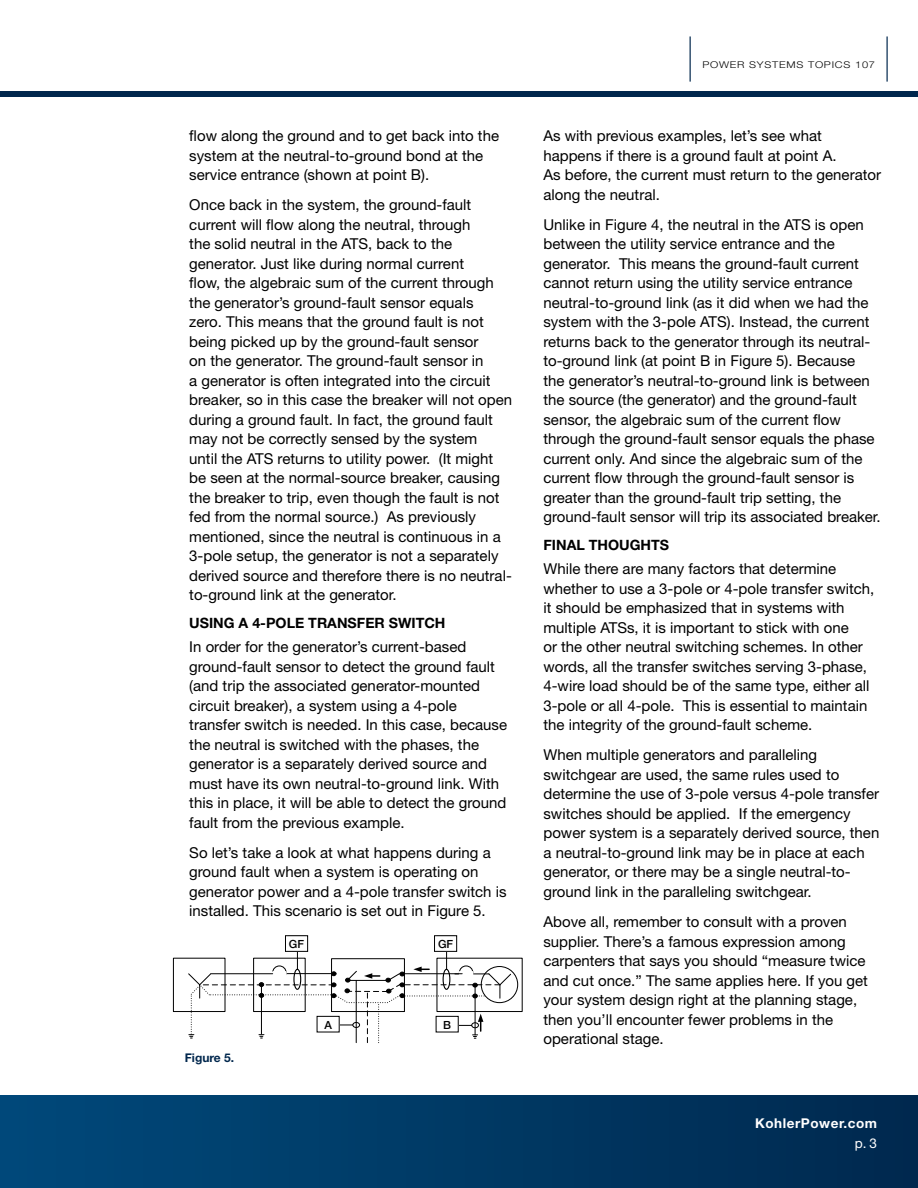
<style>
.page{position:relative;width:918px;height:1188px;background:#fff}
.page>*{position:absolute;margin:0;border:0;box-sizing:border-box;transform-origin:0 0}
.t1{font:15px/19.5px "Helvetica Neue";color:#000}
.t2{font:700 14.25px "Helvetica Neue";color:#000}
.t3{font:700 13.5px "Helvetica Neue";letter-spacing:.04em;color:#fff}
.t4{font:13.5px "Helvetica Neue";color:#fff}
.t5{font:700 12px "Helvetica Neue";color:#00274d}
.t6{font:500 11.25px "Helvetica Neue";color:#000}
.t7{font:300 9.3px "Helvetica Neue";letter-spacing:.07em;color:#000;scale:1.18 1}
</style>
<div class="page">
<div style="left:0;top:1096px;width:918px;height:92px;background:linear-gradient(to right,#00497b,#00294f)"></div>
<div style="left:0;top:91px;width:918px;height:6px;background:#00274d"></div>
<hr style="left:690px;top:36px;width:1px;height:46px;background:#00274d">
<hr style="left:887px;top:36px;width:1px;height:46px;background:#00274d">
<div style="left:173px;top:958px;width:52px;height:54px;border:1px solid #000"></div>
<svg style="left:481px;top:967px;width:37px;height:36px"></svg>
<div style="left:481px;top:966px;width:37px;height:37px;border:1px solid #000;border-radius:50%"></div>
<svg style="left:188px;top:949px;width:324px;height:94px"></svg>
<hr style="left:475px;top:987px;width:1px;height:48px;background:#000">
<div style="left:317px;top:1016px;width:22px;height:16px;background:#fff"></div>
<div style="left:317px;top:1016px;width:23px;height:16px;border:1px solid #000"></div>
<div style="left:436px;top:1016px;width:22px;height:16px;background:#fff"></div>
<div style="left:436px;top:1016px;width:23px;height:16px;border:1px solid #000"></div>
<div style="left:285px;top:936px;width:23px;height:15px;background:#fff"></div>
<div style="left:285px;top:935px;width:23px;height:17px;border:1px solid #000"></div>
<div style="left:435px;top:936px;width:22px;height:15px;background:#fff"></div>
<div style="left:434px;top:935px;width:23px;height:17px;border:1px solid #000"></div>
<p class="t1" style="left:189px;top:127px;width:311px">flow along the ground and to get back into the system at the neutral-to-ground bond at the service entrance (shown at point B).</p>
<p class="t1" style="left:189px;top:197px;width:324px">Once back in the system, the ground-fault current will flow along the neutral, through<br>the solid neutral in the ATS, back to the generator. Just like during normal current<br>flow, the algebraic sum of the current through the generator’s ground-fault sensor equals<br>zero. This means that the ground fault is not being picked up by the ground-fault sensor<br>on the generator. The ground-fault sensor in<br>a generator is often integrated into the circuit breaker, so in this case the breaker will not open during a ground fault. In fact, the ground fault may not be correctly sensed by the system<br>until the ATS returns to utility power. (It might be seen at the normal-source breaker, causing the breaker to trip, even though the fault is not fed from the normal source.) As previously mentioned, since the neutral is continuous in a 3-pole setup, the generator is not a separately derived source and therefore there is no neutral&shy;to-ground link at the generator.</p>
<p class="t2" style="left:189px;top:618px;width:258px">USING A 4-POLE TRANSFER SWITCH</p>
<p class="t1" style="left:189px;top:638px;width:319px">In order for the generator’s current-based ground-fault sensor to detect the ground fault (and trip the associated generator-mounted circuit breaker), a system using a 4-pole transfer switch is needed. In this case, because the neutral is switched with the phases, the generator is a separately derived source and must have its own neutral-to-ground link. With this in place, it will be able to detect the ground fault from the previous example.</p>
<p class="t1" style="left:189px;top:844px;width:319px">So let’s take a look at what happens during a ground fault when a system is operating on generator power and a 4-pole transfer switch is installed. This scenario is set out in Figure 5.</p>
<p class="t6" style="left:289px;top:940px;width:17px">GF</p>
<p class="t6" style="left:438px;top:940px;width:17px">GF</p>
<p class="t5" style="left:185px;top:1054px;width:51px">Figure 5.</p>
<p class="t6" style="left:324px;top:1021px;width:9px">A</p>
<p class="t6" style="left:443px;top:1021px;width:9px">B</p>
<p class="t7" style="left:702px;top:62px;width:148px">POWER SYSTEMS TOPICS 107</p>
<p class="t1" style="left:543px;top:127px;width:339px">As with previous examples, let’s see what happens if there is a ground fault at point A.<br>As before, the current must return to the generator along the neutral.</p>
<p class="t1" style="left:543px;top:216px;width:339px">Unlike in Figure 4, the neutral in the ATS is open between the utility service entrance and the generator. This means the ground-fault current cannot return using the utility service entrance neutral-to-ground link (as it did when we had the system with the 3-pole ATS). Instead, the current returns back to the generator through its neutral&shy;to-ground link (at point B in Figure 5). Because<br>the generator’s neutral-to-ground link is between the source (the generator) and the ground-fault sensor, the algebraic sum of the current flow through the ground-fault sensor equals the phase current only. And since the algebraic sum of the current flow through the ground-fault sensor is greater than the ground-fault trip setting, the ground-fault sensor will trip its associated breaker.</p>
<p class="t2" style="left:543px;top:540px;width:127px">FINAL THOUGHTS</p>
<p class="t1" style="left:543px;top:560px;width:332px">While there are many factors that determine whether to use a 3-pole or 4-pole transfer switch, it should be emphasized that in systems with multiple ATSs, it is important to stick with one<br>or the other neutral switching schemes. In other words, all the transfer switches serving 3-phase, 4-wire load should be of the same type, either all 3-pole or all 4-pole. This is essential to maintain the integrity of the ground-fault scheme.</p>
<p class="t1" style="left:543px;top:747px;width:337px">When multiple generators and paralleling switchgear are used, the same rules used to determine the use of 3-pole versus 4-pole transfer switches should be applied. If the emergency power system is a separately derived source, then a neutral-to-ground link may be in place at each generator, or there may be a single neutral-to&shy;ground link in the paralleling switchgear.</p>
<p class="t1" style="left:543px;top:914px;width:326px">Above all, remember to consult with a proven supplier. There’s a famous expression among carpenters that says you should “measure twice and cut once.” The same applies here. If you get your system design right at the planning stage, then you’ll encounter fewer problems in the operational stage.</p>
<p class="t3" style="left:755px;top:1119px;width:124px">KohlerPower.com</p>
<p class="t4" style="left:855px;top:1138px;width:24px">p. 3</p>
</div>
